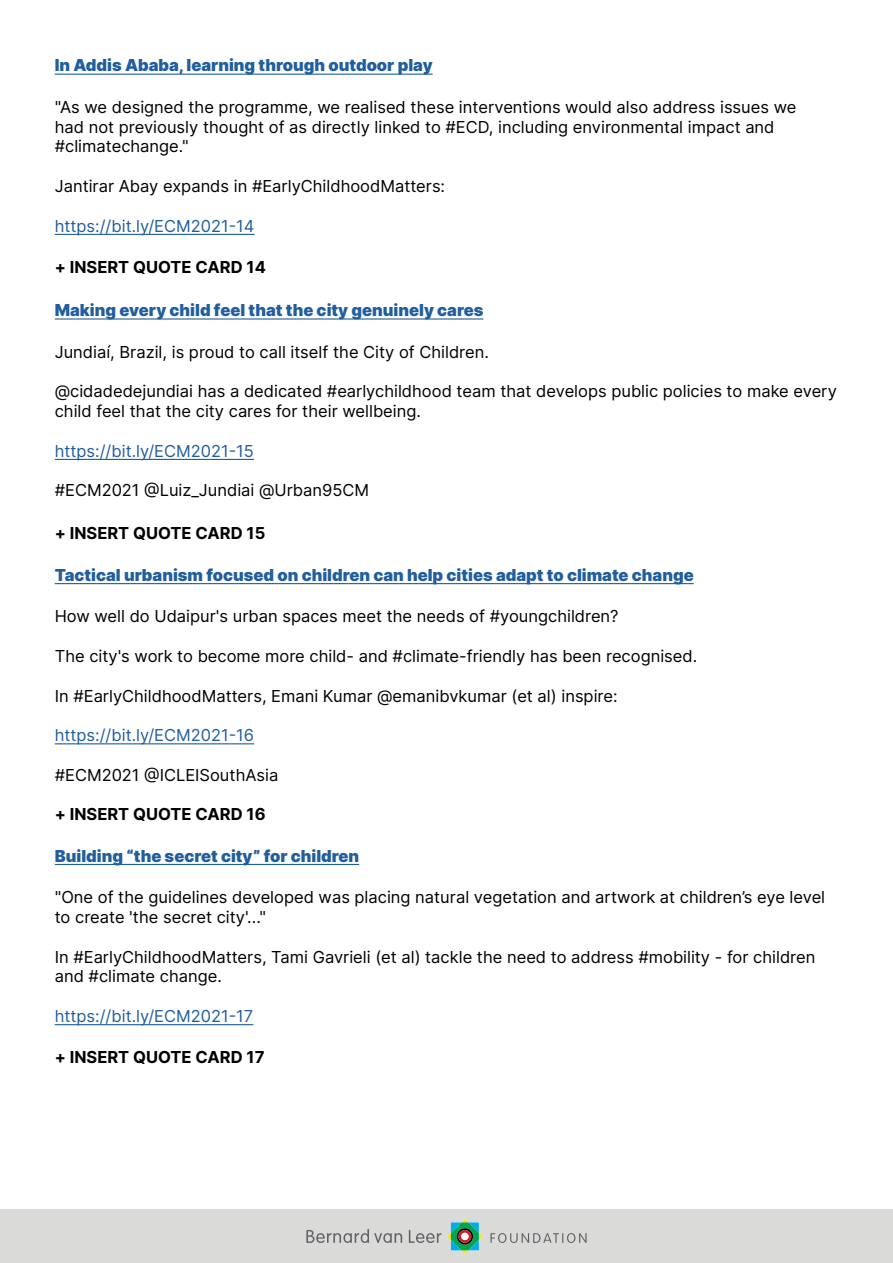
<style>
.page{position:relative;width:893px;height:1263px;background:#fff}
.page>*{position:absolute;margin:0;border:0;box-sizing:border-box;transform-origin:0 0}
.t1{font:16.5px/19.8px "Inter";color:#000}
.t2{font:900 16.5px "Inter";color:#215e9e}
.t3{font:16.5px "Inter";color:#215e9e}
.t4{font:700 16.5px "Inter";color:#000}
</style>
<div class="page">
<div style="left:0;top:1210px;width:893px;height:53px;background:#dadad9"></div>
<svg style="left:306px;top:1229px;width:96px;height:14px"></svg>
<svg style="left:409px;top:1219px;width:73px;height:35px"></svg>
<svg style="left:490px;top:1233px;width:97px;height:10px"></svg>
<hr style="left:55px;top:74px;width:378px;height:1px;background:#215e9e">
<hr style="left:55px;top:234px;width:200px;height:1px;background:#215e9e">
<hr style="left:55px;top:318px;width:428px;height:2px;background:#215e9e">
<hr style="left:55px;top:459px;width:199px;height:1px;background:#215e9e">
<hr style="left:55px;top:583px;width:639px;height:1px;background:#215e9e">
<hr style="left:55px;top:743px;width:199px;height:1px;background:#215e9e">
<hr style="left:55px;top:864px;width:304px;height:1px;background:#215e9e">
<hr style="left:55px;top:1024px;width:198px;height:1px;background:#215e9e">
<p class="t2" style="left:55px;top:53px;width:379px">In Addis Ababa, learning through outdoor play</p>
<p class="t1" style="left:55px;top:97px;width:743px">"As we designed the programme, we realised these interventions would also address issues we had not previously thought of as directly linked to #ECD, including environmental impact and #climatechange."</p>
<p class="t1" style="left:55px;top:176px;width:392px">Jantirar Abay expands in #EarlyChildhoodMatters:</p>
<p class="t3" style="left:55px;top:214px;width:201px">https://bit.ly/ECM2021-14</p>
<p class="t4" style="left:55px;top:255px;width:213px">+ INSERT QUOTE CARD 14</p>
<p class="t2" style="left:55px;top:298px;width:430px">Making every child feel that the city genuinely cares</p>
<p class="t1" style="left:55px;top:341px;width:436px">Jundiaí, Brazil, is proud to call itself the City of Children.</p>
<p class="t1" style="left:55px;top:381px;width:784px">@cidadedejundiai has a dedicated #earlychildhood team that develops public policies to make every child feel that the city cares for their wellbeing.</p>
<p class="t3" style="left:55px;top:439px;width:201px">https://bit.ly/ECM2021-15</p>
<p class="t1" style="left:55px;top:480px;width:316px">#ECM2021 @Luiz_Jundiai @Urban95CM</p>
<p class="t4" style="left:55px;top:521px;width:212px">+ INSERT QUOTE CARD 15</p>
<p class="t2" style="left:55px;top:563px;width:640px">Tactical urbanism focused on children can help cities adapt to climate change</p>
<p class="t1" style="left:55px;top:606px;width:565px">How well do Udaipur's urban spaces meet the needs of #youngchildren?</p>
<p class="t1" style="left:55px;top:646px;width:644px">The city's work to become more child- and #climate-friendly has been recognised.</p>
<p class="t1" style="left:55px;top:685px;width:564px">In #EarlyChildhoodMatters, Emani Kumar @emanibvkumar (et al) inspire:</p>
<p class="t3" style="left:55px;top:723px;width:201px">https://bit.ly/ECM2021-16</p>
<p class="t1" style="left:55px;top:764px;width:225px">#ECM2021 @ICLEISouthAsia</p>
<p class="t4" style="left:55px;top:802px;width:212px">+ INSERT QUOTE CARD 16</p>
<p class="t2" style="left:55px;top:844px;width:306px">Building “the secret city” for children</p>
<p class="t1" style="left:55px;top:887px;width:772px">"One of the guidelines developed was placing natural vegetation and artwork at children’s eye level to create 'the secret city'..."</p>
<p class="t1" style="left:55px;top:946px;width:762px">In #EarlyChildhoodMatters, Tami Gavrieli (et al) tackle the need to address #mobility - for children and #climate change.</p>
<p class="t3" style="left:55px;top:1004px;width:200px">https://bit.ly/ECM2021-17</p>
<p class="t4" style="left:55px;top:1045px;width:211px">+ INSERT QUOTE CARD 17</p>
</div>
